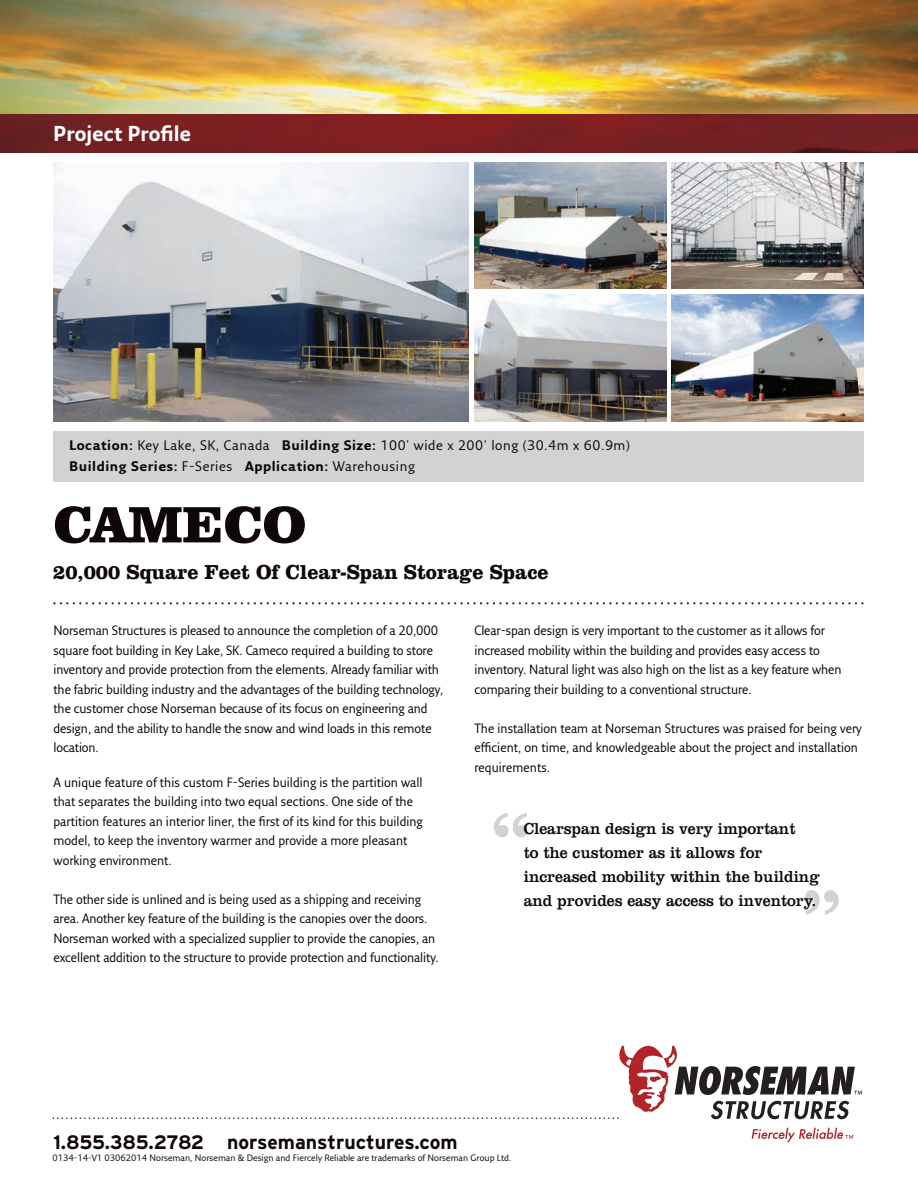
<style>
.page{position:relative;width:918px;height:1188px;background:#fff}
.page>*{position:absolute;margin:0;border:0;box-sizing:border-box;transform-origin:0 0}
.t1{font:90px "Clarendon";color:#d1d2d4;scale:.95 1}
.t2{font:900 52.5px "Clarendon BT";color:#0e0607}
.t3{font:700 21px "Clarendon";color:#0e0607;scale:.95 1}
.t4{font:700 21px "Fresco Sans Pro";color:#fff;scale:.95 1}
.t5{font:700 19.5px "Interstate";letter-spacing:-.01em;color:#0e0607}
.t6{font:16.5px/24px "Clarendon";color:#0e0607;scale:.95 1}
.t7{font:13.5px/21px "Fresco Sans Pro";letter-spacing:.04em;color:#0e0607}
.t8{font:13.2px/19.5px "Fresco Sans Pro";letter-spacing:-.01em;color:#0e0607;scale:.95 1}
.t9{font:9px "Fresco Sans Pro";color:#0e0607}
.s1{font-weight:700}
</style>
<div class="page">
<div style="left:53px;top:431px;width:810px;height:51px;background:#d1d2d4"></div>
<img style="left:0;top:0;width:918px;height:115px">
<svg style="left:0;top:115px;width:918px;height:38px;background:#771f22"></svg>
<svg style="left:752px;top:1128px;width:101px;height:14px"></svg>
<svg style="left:53px;top:1046px;width:809px;height:73px"></svg>
<img style="left:53px;top:163px;width:416px;height:258px">
<img style="left:672px;top:162px;width:191px;height:127px">
<img style="left:474px;top:295px;width:192px;height:126px">
<img style="left:474px;top:162px;width:192px;height:126px">
<img style="left:672px;top:295px;width:191px;height:126px">
<svg style="left:53px;top:602px;width:810px;height:2px"></svg>
<h3 class="t4" style="left:53px;top:126px;width:147px">Project Profile</h3>
<p class="t7" style="left:69px;top:436px;width:562px"><span class="s1">Location:</span> Key Lake, SK, Canada <span class="s1">Building Size:</span> 100' wide x 200' long (30.4m x 60.9m)<br><span class="s1">Building Series:</span> F-Series <span class="s1">Application:</span> Warehousing</p>
<h2 class="t2" style="left:53px;top:506px;width:255px">CAMECO</h2>
<h3 class="t3" style="left:53px;top:565px;width:523px">20,000 Square Feet Of Clear-Span Storage Space</h3>
<p class="t8" style="left:53px;top:622px;width:412px">Norseman Structures is pleased to announce the completion of a 20,000 square foot building in Key Lake, SK. Cameco required a building to store inventory and provide protection from the elements. Already familiar with the fabric building industry and the advantages of the building technology, the customer chose Norseman because of its focus on engineering and design, and the ability to handle the snow and wind loads in this remote location.</p>
<p class="t8" style="left:53px;top:774px;width:391px">A unique feature of this custom F-Series building is the partition wall that separates the building into two equal sections. One side of the partition features an interior liner, the first of its kind for this building model, to keep the inventory warmer and provide a more pleasant working environment.</p>
<p class="t8" style="left:53px;top:891px;width:407px">The other side is unlined and is being used as a shipping and receiving area. Another key feature of the building is the canopies over the doors.<br>Norseman worked with a specialized supplier to provide the canopies, an excellent addition to the structure to provide protection and functionality.</p>
<p class="t8" style="left:474px;top:622px;width:388px">Clear-span design is very important to the customer as it allows for increased mobility within the building and provides easy access to inventory. Natural light was also high on the list as a key feature when comparing their building to a conventional structure.</p>
<p class="t8" style="left:474px;top:720px;width:409px">The installation team at Norseman Structures was praised for being very efficient, on time, and knowledgeable about the project and installation requirements.</p>
<h1 class="t1" style="left:492px;top:813px;width:41px">“</h1>
<p class="t6" style="left:524px;top:819px;width:313px">Clearspan design is very important<br>to the customer as it allows for increased mobility within the building and provides easy access to inventory.</p>
<h1 class="t1" style="left:803px;top:890px;width:41px">”</h1>
<h3 class="t5" style="left:53px;top:1135px;width:406px">1.855.385.2782 norsemanstructures.com</h3>
<p class="t9" style="left:53px;top:1154px;width:460px">0134-14-V1 03062014 Norseman, Norseman &amp; Design and Fiercely Reliable are trademarks of Norseman Group Ltd.</p>
</div>
